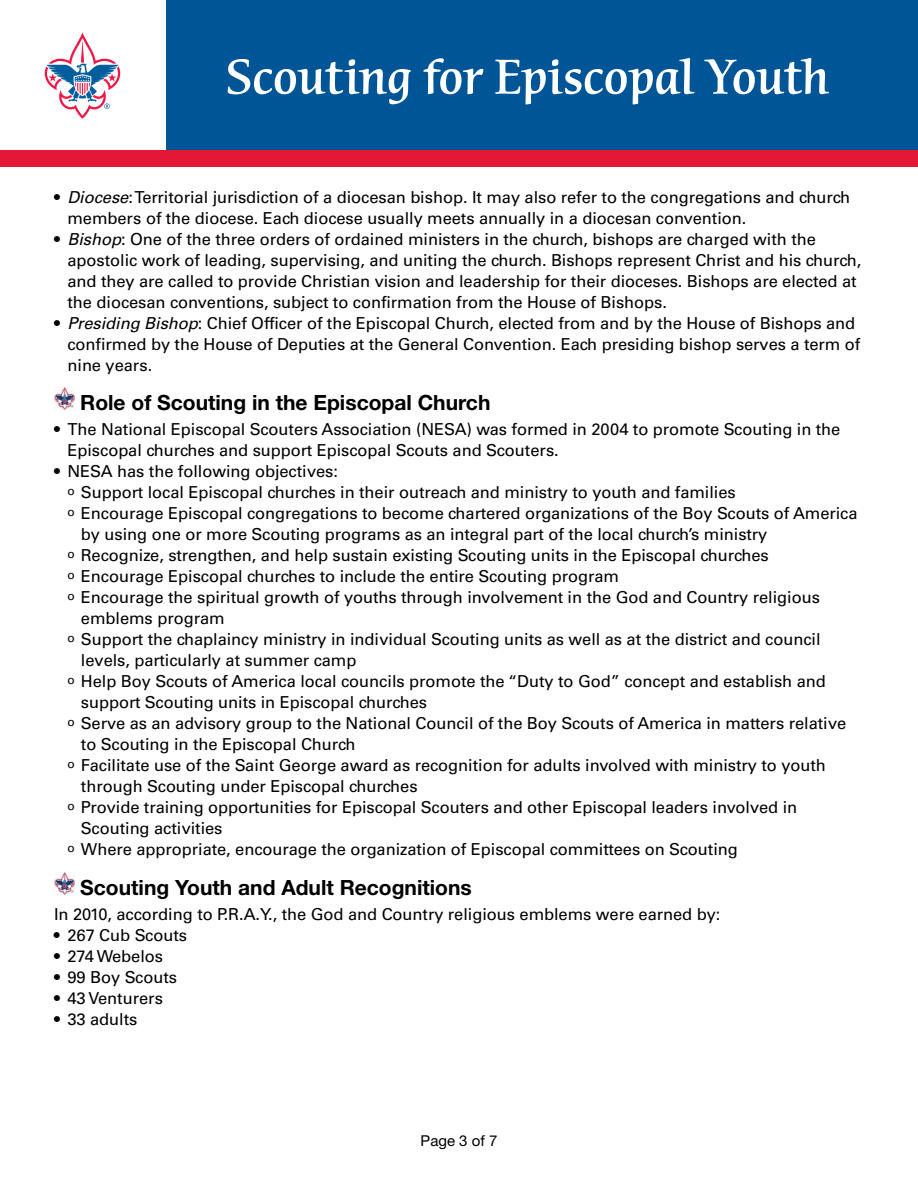
<style>
.page{position:relative;width:918px;height:1188px;background:#fff}
.page>*{position:absolute;margin:0;border:0;box-sizing:border-box;transform-origin:0 0}
.t1{font:51px "Cerigo Md ITC";letter-spacing:-.01em;color:#fff}
.t2{font:700 21px "Helvetica Neue";color:#000}
.t3{font:16.5px/21px "Univers";letter-spacing:-.005em;color:#000}
.t4{font:15px "Helvetica Neue";color:#000}
.s1{font-style:italic}
</style>
<div class="page">
<div style="left:166px;top:0;width:752px;height:162px;background:#005596"></div>
<div style="left:0;top:150px;width:918px;height:16px;background:#e31837"></div>
<img style="left:54px;top:388px;width:20px;height:22px">
<img style="left:54px;top:872px;width:20px;height:23px">
<svg style="left:45px;top:33px;width:75px;height:86px"></svg>
<h1 class="t1" style="left:225px;top:49px;width:605px">Scouting for Episcopal Youth</h1>
<p class="t3" style="left:67px;top:186px;width:784px;text-indent:-13px">• <span class="s1">Diocese</span>:Territorial jurisdiction of a diocesan bishop. It may also refer to the congregations and church members of the diocese. Each diocese usually meets annually in a diocesan convention.</p>
<p class="t3" style="left:67px;top:228px;width:796px;text-indent:-13px">• <span class="s1">Bishop</span>: One of the three orders of ordained ministers in the church, bishops are charged with the apostolic work of leading, supervising, and uniting the church. Bishops represent Christ and his church, and they are called to provide Christian vision and leadership for their dioceses. Bishops are elected at the diocesan conventions, subject to confirmation from the House of Bishops.</p>
<p class="t3" style="left:67px;top:312px;width:794px;text-indent:-13px">• <span class="s1">Presiding Bishop</span>: Chief Officer of the Episcopal Church, elected from and by the House of Bishops and confirmed by the House of Deputies at the General Convention. Each presiding bishop serves a term of nine years.</p>
<p class="t2" style="left:80px;top:389px;width:412px">Role of Scouting in the Episcopal Church</p>
<p class="t3" style="left:67px;top:419px;width:775px;text-indent:-13px">• The National Episcopal Scouters Association (NESA) was formed in 2004 to promote Scouting in the<br>Episcopal churches and support Episcopal Scouts and Scouters.</p>
<p class="t3" style="left:54px;top:461px;width:285px">• NESA has the following objectives:</p>
<p class="t3" style="left:68px;top:482px;width:670px"><sup>o</sup> Support local Episcopal churches in their outreach and ministry to youth and families</p>
<p class="t3" style="left:68px;top:503px;width:792px"><sup>o</sup> Encourage Episcopal congregations to become chartered organizations of the Boy Scouts of America</p>
<p class="t3" style="left:81px;top:524px;width:688px">by using one or more Scouting programs as an integral part of the local church’s ministry</p>
<p class="t3" style="left:68px;top:545px;width:703px"><sup>o</sup> Recognize, strengthen, and help sustain existing Scouting units in the Episcopal churches</p>
<p class="t3" style="left:68px;top:566px;width:553px"><sup>o</sup> Encourage Episcopal churches to include the entire Scouting program</p>
<p class="t3" style="left:68px;top:587px;width:754px"><sup>o</sup> Encourage the spiritual growth of youths through involvement in the God and Country religious</p>
<p class="t3" style="left:81px;top:608px;width:145px">emblems program</p>
<p class="t3" style="left:68px;top:629px;width:755px"><sup>o</sup> Support the chaplaincy ministry in individual Scouting units as well as at the district and council</p>
<p class="t3" style="left:81px;top:650px;width:277px">levels, particularly at summer camp</p>
<p class="t3" style="left:68px;top:671px;width:760px"><sup>o</sup> Help Boy Scouts of America local councils promote the “Duty to God” concept and establish and</p>
<p class="t3" style="left:81px;top:692px;width:348px">support Scouting units in Episcopal churches</p>
<p class="t3" style="left:68px;top:713px;width:780px"><sup>o</sup> Serve as an advisory group to the National Council of the Boy Scouts of America in matters relative</p>
<p class="t3" style="left:81px;top:734px;width:276px">to Scouting in the Episcopal Church</p>
<p class="t3" style="left:68px;top:755px;width:760px"><sup>o</sup> Facilitate use of the Saint George award as recognition for adults involved with ministry to youth</p>
<p class="t3" style="left:81px;top:776px;width:338px">through Scouting under Episcopal churches</p>
<p class="t3" style="left:68px;top:797px;width:731px"><sup>o</sup> Provide training opportunities for Episcopal Scouters and other Episcopal leaders involved in</p>
<p class="t3" style="left:81px;top:818px;width:143px">Scouting activities</p>
<p class="t3" style="left:68px;top:839px;width:672px"><sup>o</sup> Where appropriate, encourage the organization of Episcopal committees on Scouting</p>
<p class="t2" style="left:80px;top:874px;width:393px">Scouting Youth and Adult Recognitions</p>
<p class="t3" style="left:54px;top:904px;width:668px">In 2010, according to P.R.A.Y., the God and Country religious emblems were earned by:</p>
<p class="t3" style="left:54px;top:925px;width:135px">• 267 Cub Scouts</p>
<p class="t3" style="left:54px;top:946px;width:111px">• 274 Webelos</p>
<p class="t3" style="left:54px;top:967px;width:125px">• 99 Boy Scouts</p>
<p class="t3" style="left:54px;top:988px;width:111px">• 43 Venturers</p>
<p class="t3" style="left:54px;top:1009px;width:85px">• 33 adults</p>
<p class="t4" style="left:421px;top:1132px;width:78px">Page 3 of 7</p>
</div>
